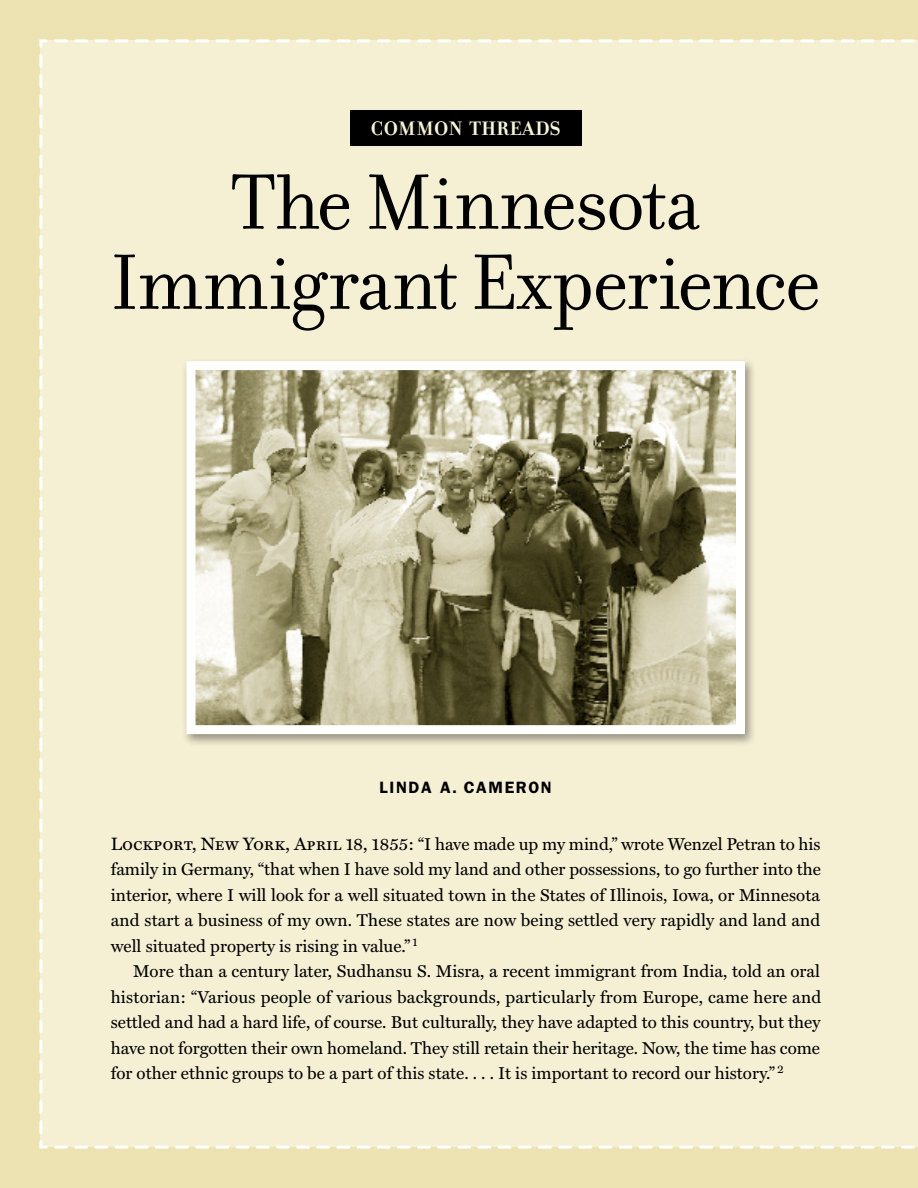
<style>
.page{position:relative;width:918px;height:1188px;background:#ede3b2}
.page>*{position:absolute;margin:0;border:0;box-sizing:border-box;transform-origin:0 0}
.t1{font:84.3px/80.1px "Filosofia OT";letter-spacing:-.025em;color:#000;text-align:center}
.t2{font:700 21px "Filosofia OT";letter-spacing:.015em;color:#faf4d9}
.t3{font:17.25px/25.5px "Miller Text";color:#000;text-align:justify}
.t4{font:600 16.5px "Franklin Gothic";color:#000}
.s1{font-family:"Miller Text Roman SC";font-size:18px}
</style>
<div class="page">
<div style="left:39px;top:39px;width:879px;height:1110px;background:#f5efd4"></div>
<div style="left:181px;top:357px;width:575px;height:390px;background:#000;opacity:.4"></div>
<img style="left:196px;top:371px;width:539px;height:353px">
<div style="left:186px;top:361px;width:559px;height:373px;border:9px solid #fff"></div>
<div style="left:350px;top:111px;width:232px;height:35px;background:#000"></div>
<p class="t2" style="left:371px;top:117px;width:191px">COMMON THREADS</p>
<h1 class="t1" style="left:110px;top:163px;width:713px">The Minnesota<br>Immigrant Experience</h1>
<p class="t4" style="left:380px;top:777px;width:29px">LINDA</p>
<p class="t4" style="left:440px;top:777px;width:50px">A. CAME</p>
<p class="t4" style="left:516px;top:777px;width:35px">RON</p>
<p class="t3" style="left:111px;top:831px;width:712px"><span class="s1">Lockport, New York, April 18, 1855:</span> “I have made up my mind,” wrote Wenzel Petran to his family in Germany, “that when I have sold my land and other possessions, to go further into the interior, where I will look for a well situated town in the States of Illinois, Iowa, or Minnesota and start a business of my own. These states are now being settled very rapidly and land and well situated property is rising in value.” <sup>1</sup></p>
<p class="t3" style="left:111px;top:959px;width:712px;text-indent:22px">More than a century later, Sudhansu S. Misra, a recent immigrant from India, told an oral historian: “Various people of various backgrounds, particularly from Europe, came here and settled and had a hard life, of course. But culturally, they have adapted to this country, but they have not forgotten their own homeland. They still retain their heritage. Now, the time has come for other ethnic groups to be a part of this state. . . . It is important to record our history.” <sup>2</sup></p>
</div>
